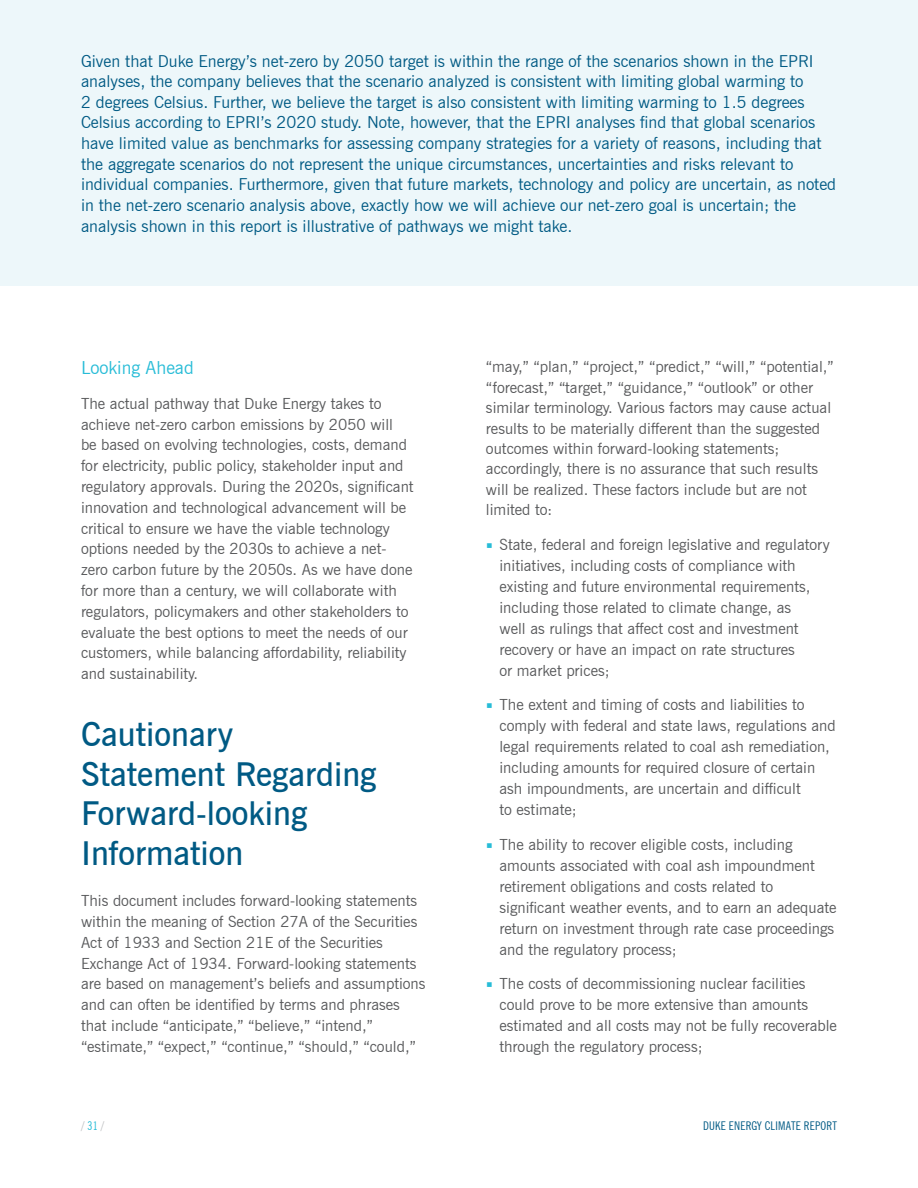
<style>
.page{position:relative;width:918px;height:1188px;background:#fff}
.page>*{position:absolute;margin:0;border:0;box-sizing:border-box;transform-origin:0 0}
.t1{font:600 33px/39.8px "News Gothic BT";color:#005a84}
.t2{font:18px "News Gothic BT";color:#27bcd7}
.t3{font:16.5px/20.7px "News Gothic BT";color:#005a84}
.t4{font:15.3px/20.9px "News Gothic BT";color:#58595b}
.t5{font:condensed 12px "News Gothic BT";letter-spacing:.02em;color:#005a84}
.t6{font:condensed 12px "News Gothic BT";color:#bcbec0}
.s1{color:#27bcd7}
</style>
<div class="page">
<div style="left:0;top:0;width:918px;height:286px;background:#edf7fa"></div>
<p class="t3" style="left:81px;top:50px;width:757px">Given that Duke Energy’s net-zero by 2050 target is within the range of the scenarios shown in the EPRI analyses, the company believes that the scenario analyzed is consistent with limiting global warming to<br>2 degrees Celsius. Further, we believe the target is also consistent with limiting warming to 1.5 degrees Celsius according to EPRI’s 2020 study. Note, however, that the EPRI analyses find that global scenarios have limited value as benchmarks for assessing company strategies for a variety of reasons, including that the aggregate scenarios do not represent the unique circumstances, uncertainties and risks relevant to individual companies. Furthermore, given that future markets, technology and policy are uncertain, as noted in the net-zero scenario analysis above, exactly how we will achieve our net-zero goal is uncertain; the analysis shown in this report is illustrative of pathways we might take.</p>
<p class="t2" style="left:81px;top:357px;width:114px">Looking Ahead</p>
<p class="t4" style="left:81px;top:393px;width:334px">The actual pathway that Duke Energy takes to achieve net-zero carbon emissions by 2050 will<br>be based on evolving technologies, costs, demand for electricity, public policy, stakeholder input and regulatory approvals. During the 2020s, significant innovation and technological advancement will be critical to ensure we have the viable technology options needed by the 2030s to achieve a net&shy;zero carbon future by the 2050s. As we have done for more than a century, we will collaborate with regulators, policymakers and other stakeholders to evaluate the best options to meet the needs of our customers, while balancing affordability, reliability and sustainability.</p>
<h1 class="t1" style="left:81px;top:714px;width:297px">Cautionary<br>Statement Regarding<br>Forward-looking<br>Information</h1>
<p class="t4" style="left:81px;top:890px;width:346px">This document includes forward-looking statements within the meaning of Section 27A of the Securities Act of 1933 and Section 21E of the Securities Exchange Act of 1934. Forward-looking statements are based on management’s beliefs and assumptions and can often be identified by terms and phrases that include “anticipate,” “believe,” “intend,” “estimate,” “expect,” “continue,” “should,” “could,”</p>
<p class="t4" style="left:486px;top:357px;width:349px;line-height:20.4px">“may,” “plan,” “project,” “predict,” “will,” “potential,” “forecast,” “target,” “guidance,” “outlook” or other similar terminology. Various factors may cause actual results to be materially different than the suggested outcomes within forward-looking statements; accordingly, there is no assurance that such results will be realized. These factors include but are not limited to:</p>
<p class="t4" style="left:500px;top:534px;width:332px">State, federal and foreign legislative and regulatory initiatives, including costs of compliance with existing and future environmental requirements, including those related to climate change, as<br>well as rulings that affect cost and investment recovery or have an impact on rate structures<br>or market prices;</p>
<p class="t4" style="left:500px;top:694px;width:338px">The extent and timing of costs and liabilities to comply with federal and state laws, regulations and legal requirements related to coal ash remediation, including amounts for required closure of certain ash impoundments, are uncertain and difficult<br>to estimate;</p>
<p class="t4" style="left:500px;top:834px;width:339px">The ability to recover eligible costs, including amounts associated with coal ash impoundment retirement obligations and costs related to significant weather events, and to earn an adequate return on investment through rate case proceedings and the regulatory process;</p>
<p class="t4" style="left:500px;top:973px;width:339px">The costs of decommissioning nuclear facilities could prove to be more extensive than amounts estimated and all costs may not be fully recoverable through the regulatory process;</p>
<p class="t6" style="left:81px;top:1118px;width:25px">/ <span class="s1">31</span> /</p>
<p class="t5" style="left:703px;top:1118px;width:135px">DUKE ENERGY CLIMATE REPORT</p>
</div>
